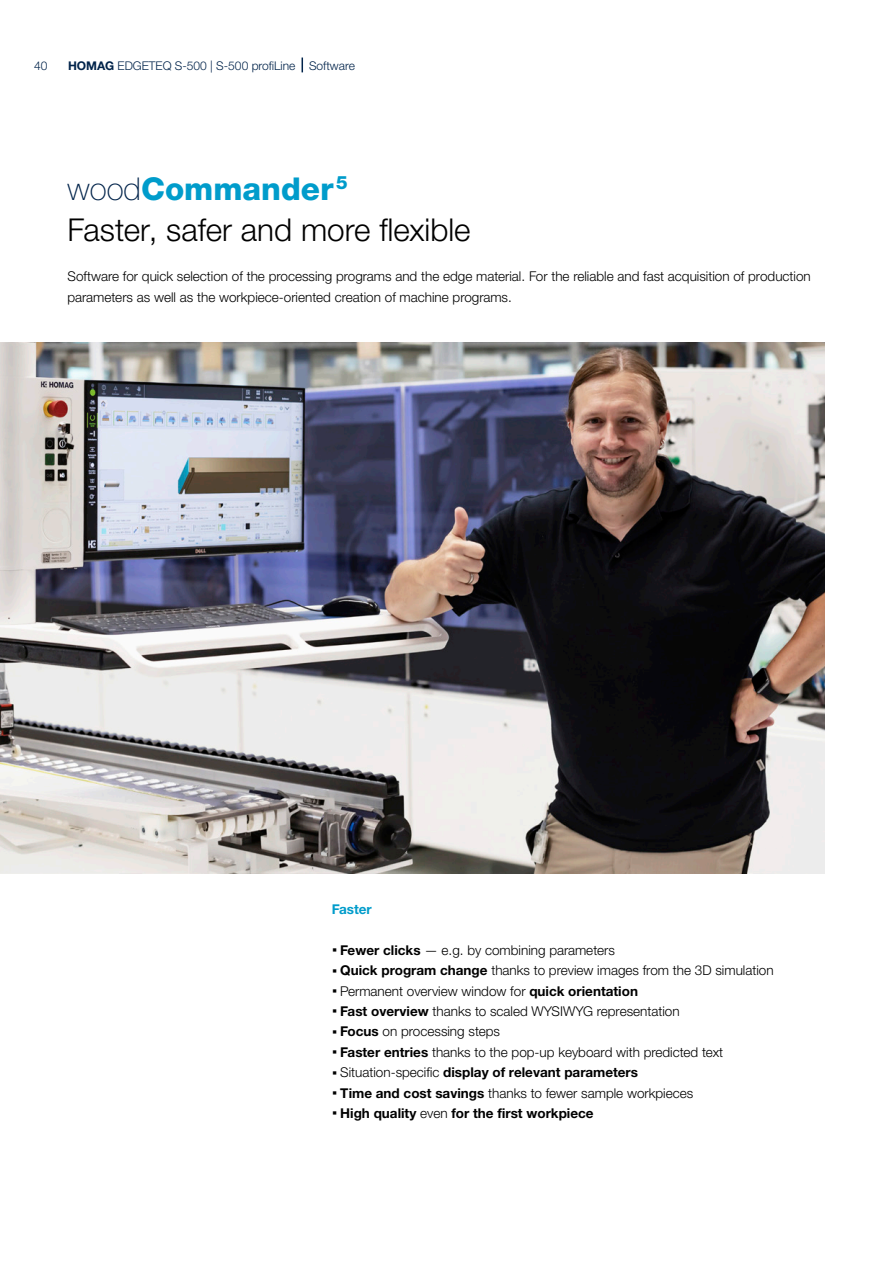
<style>
.page{position:relative;width:893px;height:1263px;background:#fff}
.page>*{position:absolute;margin:0;border:0;box-sizing:border-box;transform-origin:0 0}
.Headline_21pt_25_2_black{font:300 31.5px/40.8px "Helvetica Neue LTW1 G";color:#000}
.Text_9pt_13_6_light_black{font:300 13.5px/20.4px "Helvetica Neue LTW1 G";color:#000}
.t1{font:700 13.5px "Helvetica Neue LTW1 G";color:#000}
.Text_9pt_13_6_light_black-2{font:700 13.5px "Helvetica Neue LTW1 G";color:#009ccb}
._01_Musterseiten_Rubriken_Pagina_links{font:300 12px "Helvetica Neue LTW1 G";color:#00234a}
.s1{font-weight:700}
.s2{font-weight:100;color:#00234a}
.s3{font-weight:800;color:#009ccb}
.s4{font-weight:700;font-size:21px}
.s5{font-size:21px}
.s6{font-weight:300}
</style>
<div class="page">
<img style="left:0;top:343px;width:824px;height:530px">
<svg style="left:302px;top:58px;width:1px;height:14px"></svg>
<p class="_01_Musterseiten_Rubriken_Pagina_links" style="left:34px;top:58px;width:15px">40</p>
<p class="_01_Musterseiten_Rubriken_Pagina_links" style="left:68px;top:58px;width:288px"><span class="s1">HOMAG</span> EDGETEQ S-500 | S-500 profiLine Software</p>
<p class="Headline_21pt_25_2_black" style="left:68px;top:168px;width:405px"><span class="s2">wood</span><span class="s3">Commander</span><sup>5<br></sup>Faster, safer and more flexible</p>
<p class="Text_9pt_13_6_light_black" style="left:68px;top:266px;width:745px">Software for quick selection of the processing programs and the edge material. For the reliable and fast acquisition of production parameters as well as the workpiece-oriented creation of machine programs.</p>
<p class="Text_9pt_13_6_light_black-2" style="left:332px;top:901px;width:42px">Faster</p>
<p class="Text_9pt_13_6_light_black" style="left:332px;top:940px;width:285px"><span class="s4">·</span> <span class="s1">Fewer clicks</span> — e.g. by combining parameters</p>
<p class="Text_9pt_13_6_light_black" style="left:332px;top:960px;width:443px"><span class="s4">·</span> <span class="s1">Quick program change</span> thanks to preview images from the 3D simulation</p>
<p class="Text_9pt_13_6_light_black" style="left:332px;top:980px;width:308px"><span class="s4">·</span> Permanent overview window for <span class="s1">quick orientation</span></p>
<p class="Text_9pt_13_6_light_black" style="left:332px;top:1001px;width:349px"><span class="s4">·</span> <span class="s1">Fast overview</span> thanks to scaled WYSIWYG representation</p>
<p class="Text_9pt_13_6_light_black" style="left:332px;top:1021px;width:170px"><span class="s4">·</span> <span class="s1">Focus</span> on processing steps</p>
<p class="Text_9pt_13_6_light_black" style="left:332px;top:1042px;width:393px"><span class="s4">·</span> <span class="s1">Faster entries</span> thanks to the pop-up keyboard with predicted text</p>
<p class="t1" style="left:332px;top:1064px;width:308px"><span class="s5">·</span> <span class="s6">Situation-specific</span> display of relevant parameters</p>
<p class="Text_9pt_13_6_light_black" style="left:332px;top:1082px;width:363px"><span class="s4">·</span> <span class="s1">Time and cost savings</span> thanks to fewer sample workpieces</p>
<p class="t1" style="left:332px;top:1105px;width:263px"><span class="s5">·</span> High quality <span class="s6">even</span> for the first workpiece</p>
</div>
